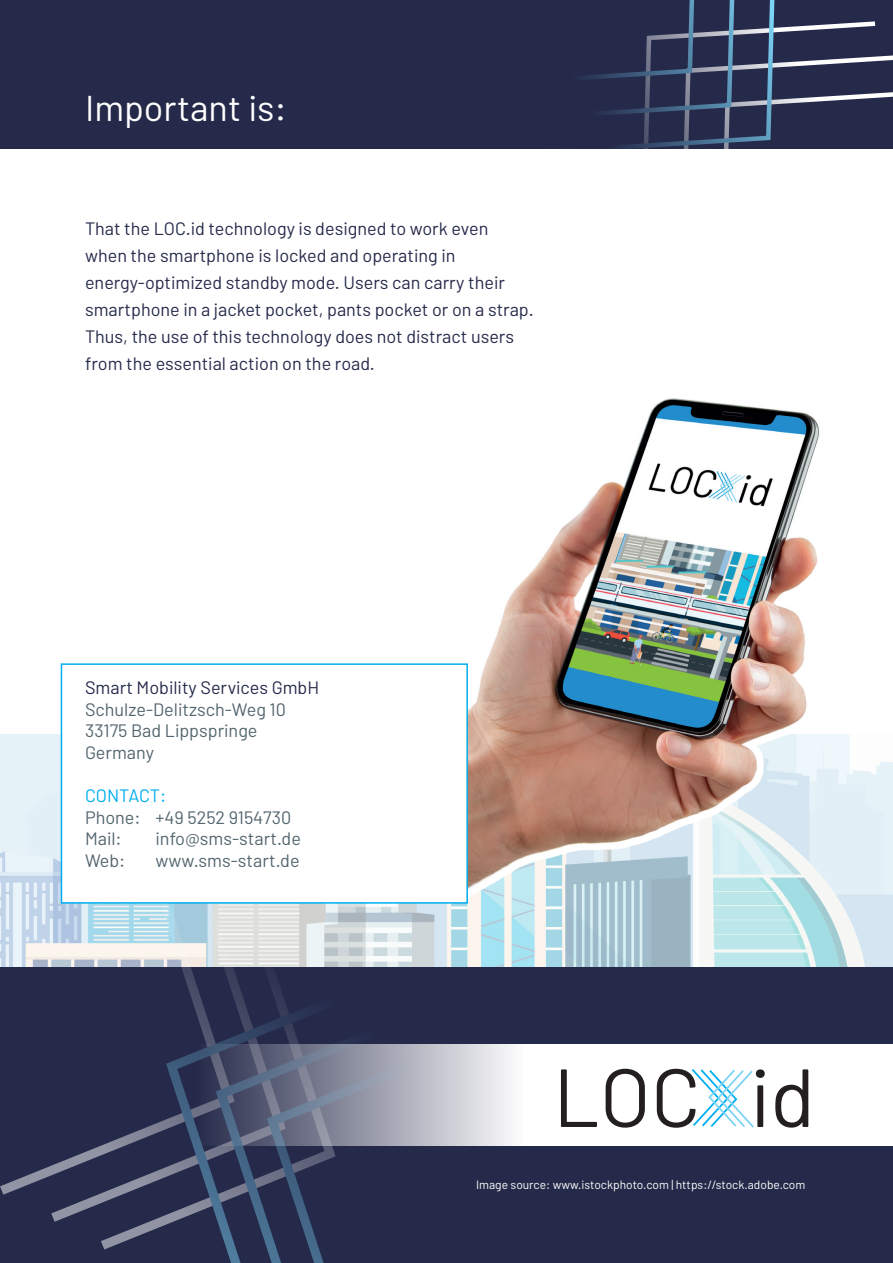
<style>
.page{position:relative;width:893px;height:1263px;background:#fff}
.page>*{position:absolute;margin:0;border:0;box-sizing:border-box;transform-origin:0 0}
.t1{font:82.2px "Barlow";color:#231f20}
.t2{font:36px "Barlow";color:#fff}
.t3{font:18px/27px "Barlow";color:#252a4a}
.t4{font:18px/21.6px "Barlow";color:#53656e}
.t5{font:18px "Barlow";letter-spacing:-.005em;color:#00aeef}
.t6{font:12px "Barlow";color:#fff}
</style>
<div class="page">
<img style="left:0;top:734px;width:893px;height:233px">
<div style="left:0;top:967px;width:893px;height:296px;background:#252a4a"></div>
<div style="left:137px;top:1045px;width:756px;height:101px;background:#fff"></div>
<svg style="left:691px;top:1069px;width:63px;height:59px"></svg>
<svg style="left:101px;top:904px;width:240px;height:346px"></svg>
<svg style="left:51px;top:904px;width:240px;height:325px"></svg>
<svg style="left:0;top:843px;width:240px;height:359px"></svg>
<svg style="left:161px;top:963px;width:250px;height:287px"></svg>
<svg style="left:210px;top:991px;width:201px;height:272px"></svg>
<svg style="left:261px;top:1018px;width:251px;height:245px"></svg>
<div style="left:0;top:0;width:893px;height:149px;background:#252a4a"></div>
<svg style="left:585px;top:0;width:308px;height:149px"></svg>
<img style="left:464px;top:398px;width:422px;height:540px">
<div style="left:61px;top:663px;width:407px;height:241px;background:#fff;border:2px solid #00aeef"></div>
<h2 class="t2" style="left:85px;top:86px;width:203px">Important is:</h2>
<p class="t3" style="left:85px;top:214px;width:450px">That the LOC.id technology is designed to work even when the smartphone is locked and operating in energy-optimized standby mode. Users can carry their smartphone in a jacket pocket, pants pocket or on a strap.<br>Thus, the use of this technology does not distract users from the essential action on the road.</p>
<p class="t3" style="left:85px;top:674px;width:236px">Smart Mobility Services GmbH</p>
<p class="t4" style="left:85px;top:698px;width:202px">Schulze-Delitzsch-Weg 10<br>33175 Bad Lippspringe<br>Germany</p>
<p class="t5" style="left:85px;top:784px;width:83px">CONTACT:</p>
<p class="t4" style="left:85px;top:806px;width:208px">Phone: +49 5252 9154730<br>Mail:</p>
<p class="t4" style="left:156px;top:828px;width:147px">info@sms-start.de</p>
<p class="t4" style="left:85px;top:849px;width:42px">Web:</p>
<p class="t4" style="left:156px;top:849px;width:146px">www.sms-start.de</p>
<h1 class="t1" style="left:553px;top:1046px;width:263px">LOC id</h1>
<p class="t6" style="left:476px;top:1177px;width:331px">Image source: www.istockphoto.com | https://stock.adobe.com</p>
</div>
